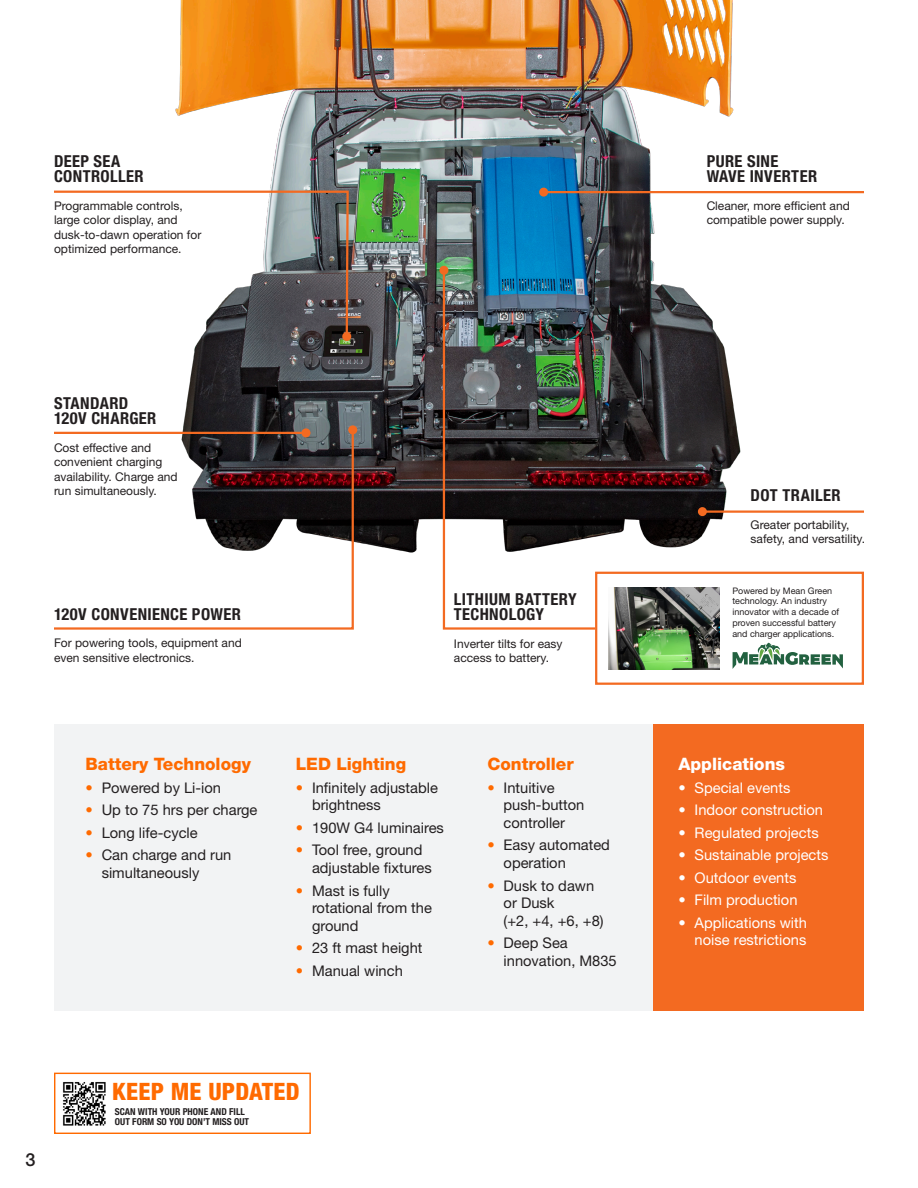
<style>
.page{position:relative;width:918px;height:1188px;background:#fff}
.page>*{position:absolute;margin:0;border:0;box-sizing:border-box;transform-origin:0 0}
.t1{font:800 condensed 24px "Helvetica Neue LT Std";letter-spacing:.01em;color:#ff6a00}
.t2{font:500 18px "Helvetica Neue LT Std";color:#231f20}
.t3{font:800 17.1px "Helvetica Neue LT Std";color:#ff6a00}
.t4{font:800 17.1px "Helvetica Neue LT Std";color:#fff}
.t5{font:700 condensed 16.5px/15px "Helvetica Neue LT Std";letter-spacing:.025em;color:#231f20}
.t6{font:14.7px/17.7px "Helvetica Neue LT Std";color:#231f20}
.t7{font:14.7px/17.7px "Helvetica Neue LT Std";color:#fff;text-align:right}
.t8{font:12px/14.4px "Helvetica Neue LT Std";color:#231f20}
.t9{font:700 condensed 9.6px/10.2px "Helvetica Neue LT Std";color:#231f20}
.t10{font:9px/10.8px "Helvetica Neue LT Std";color:#231f20}
.s1{color:#ff6a00}
</style>
<div class="page">
<div style="left:54px;top:725px;width:619px;height:286px;background:#f2f3f4"></div>
<div style="left:653px;top:725px;width:211px;height:286px;background:#f36a21"></div>
<img style="left:175px;top:0;width:689px;height:606px">
<div style="left:595px;top:572px;width:269px;height:113px;border:2px solid #f36a21"></div>
<img style="left:608px;top:587px;width:111px;height:82px">
<hr style="left:544px;top:191px;width:320px;height:2px;background:#f36a21">
<div style="left:539px;top:188px;width:9px;height:9px;background:#f36a21;border-radius:50%"></div>
<svg style="left:54px;top:189px;width:296px;height:150px"></svg>
<div style="left:342px;top:332px;width:9px;height:9px;background:#f36a21;border-radius:50%"></div>
<hr style="left:702px;top:510px;width:162px;height:3px;background:#f36a21">
<div style="left:698px;top:507px;width:9px;height:9px;background:#f36a21;border-radius:50%"></div>
<svg style="left:54px;top:428px;width:301px;height:202px"></svg>
<div style="left:348px;top:425px;width:9px;height:9px;background:#f36a21;border-radius:50%"></div>
<img style="left:442px;top:268px;width:155px;height:363px">
<div style="left:439px;top:266px;width:9px;height:9px;background:#f36a21;border-radius:50%"></div>
<hr style="left:54px;top:432px;width:252px;height:2px;background:#f36a21">
<div style="left:302px;top:428px;width:8px;height:9px;background:#f36a21;border-radius:50%"></div>
<svg style="left:733px;top:643px;width:110px;height:26px"></svg>
<div style="left:54px;top:1073px;width:257px;height:61px;background:#fff;border:1px solid #ff6a00"></div>
<img style="left:62px;top:1082px;width:44px;height:44px">
<p class="t5" style="left:54px;top:153px;width:91px">DEEP SEA<br>CONTROLLER</p>
<p class="t8" style="left:54px;top:198px;width:149px">Programmable controls, large color display, and dusk-to-dawn operation for optimized performance.</p>
<p class="t5" style="left:54px;top:396px;width:104px">STANDARD<br>120V CHARGER</p>
<p class="t8" style="left:54px;top:440px;width:125px">Cost effective and convenient charging availability. Charge and run simultaneously.</p>
<p class="t5" style="left:54px;top:606px;width:189px">120V CONVENIENCE POWER</p>
<p class="t8" style="left:54px;top:636px;width:189px">For powering tools, equipment and even sensitive electronics.</p>
<p class="t3" style="left:86px;top:754px;width:167px">Battery Technology</p>
<p class="t6" style="left:86px;top:778px;width:137px"><span class="s1">•</span> Powered by Li-ion</p>
<p class="t6" style="left:86px;top:801px;width:173px"><span class="s1">•</span> Up to 75 hrs per charge</p>
<p class="t6" style="left:86px;top:823px;width:114px"><span class="s1">•</span> Long life-cycle</p>
<p class="t6" style="left:102px;top:846px;width:131px;text-indent:-16px"><span class="s1">•</span> Can charge and run simultaneously</p>
<p class="t5" style="left:454px;top:591px;width:124px">LITHIUM BATTERY<br>TECHNOLOGY</p>
<p class="t8" style="left:454px;top:636px;width:110px">Inverter tilts for easy access to battery.</p>
<p class="t3" style="left:296px;top:754px;width:112px">LED Lighting</p>
<p class="t6" style="left:312px;top:778px;width:127px;text-indent:-16px"><span class="s1">•</span> Infinitely adjustable brightness</p>
<p class="t6" style="left:296px;top:819px;width:150px"><span class="s1">•</span> 190W G4 luminaires</p>
<p class="t6" style="left:312px;top:841px;width:121px;text-indent:-16px"><span class="s1">•</span> Tool free, ground adjustable fixtures</p>
<p class="t6" style="left:312px;top:881px;width:122px;text-indent:-16px"><span class="s1">•</span> Mast is fully rotational from the ground</p>
<p class="t6" style="left:296px;top:939px;width:128px"><span class="s1">•</span> 23 ft mast height</p>
<p class="t6" style="left:296px;top:962px;width:109px"><span class="s1">•</span> Manual winch</p>
<p class="t3" style="left:487px;top:754px;width:88px">Controller</p>
<p class="t6" style="left:504px;top:778px;width:82px;text-indent:-16px"><span class="s1">•</span> Intuitive push-button controller</p>
<p class="t6" style="left:504px;top:836px;width:108px;text-indent:-16px"><span class="s1">•</span> Easy automated operation</p>
<p class="t6" style="left:504px;top:876px;width:102px;text-indent:-16px"><span class="s1">•</span> Dusk to dawn or Dusk<br>(+2, +4, +6, +8)</p>
<p class="t6" style="left:504px;top:934px;width:115px;text-indent:-16px"><span class="s1">•</span> Deep Sea innovation, M835</p>
<p class="t2" style="left:26px;top:1149px;width:12px">3</p>
<p class="t1" style="left:112px;top:1077px;width:189px">KEEP ME UPDATED</p>
<p class="t9" style="left:115px;top:1106px;width:136px">SCAN WITH YOUR PHONE AND FILL<br>OUT FORM SO YOU DON’T MISS OUT</p>
<p class="t5" style="left:707px;top:153px;width:112px">PURE SINE<br>WAVE INVERTER</p>
<p class="t8" style="left:707px;top:198px;width:145px">Cleaner, more efficient and compatible power supply.</p>
<p class="t5" style="left:751px;top:487px;width:92px">DOT TRAILER</p>
<p class="t8" style="left:751px;top:517px;width:116px">Greater portability, safety, and versatility.</p>
<p class="t10" style="left:732px;top:585px;width:108px">Powered by Mean Green technology. An industry innovator with a decade of proven successful battery and charger applications.</p>
<p class="t4" style="left:678px;top:754px;width:108px">Applications</p>
<p class="t7" style="left:678px;top:778px;width:113px">• Special events</p>
<p class="t7" style="left:678px;top:801px;width:146px">• Indoor construction</p>
<p class="t7" style="left:678px;top:823px;width:142px">• Regulated projects</p>
<p class="t7" style="left:678px;top:846px;width:152px">• Sustainable projects</p>
<p class="t7" style="left:678px;top:869px;width:119px">• Outdoor events</p>
<p class="t7" style="left:678px;top:891px;width:121px">• Film production</p>
<p class="t7" style="left:678px;top:914px;width:130px">• Applications with noise restrictions</p>
</div>
